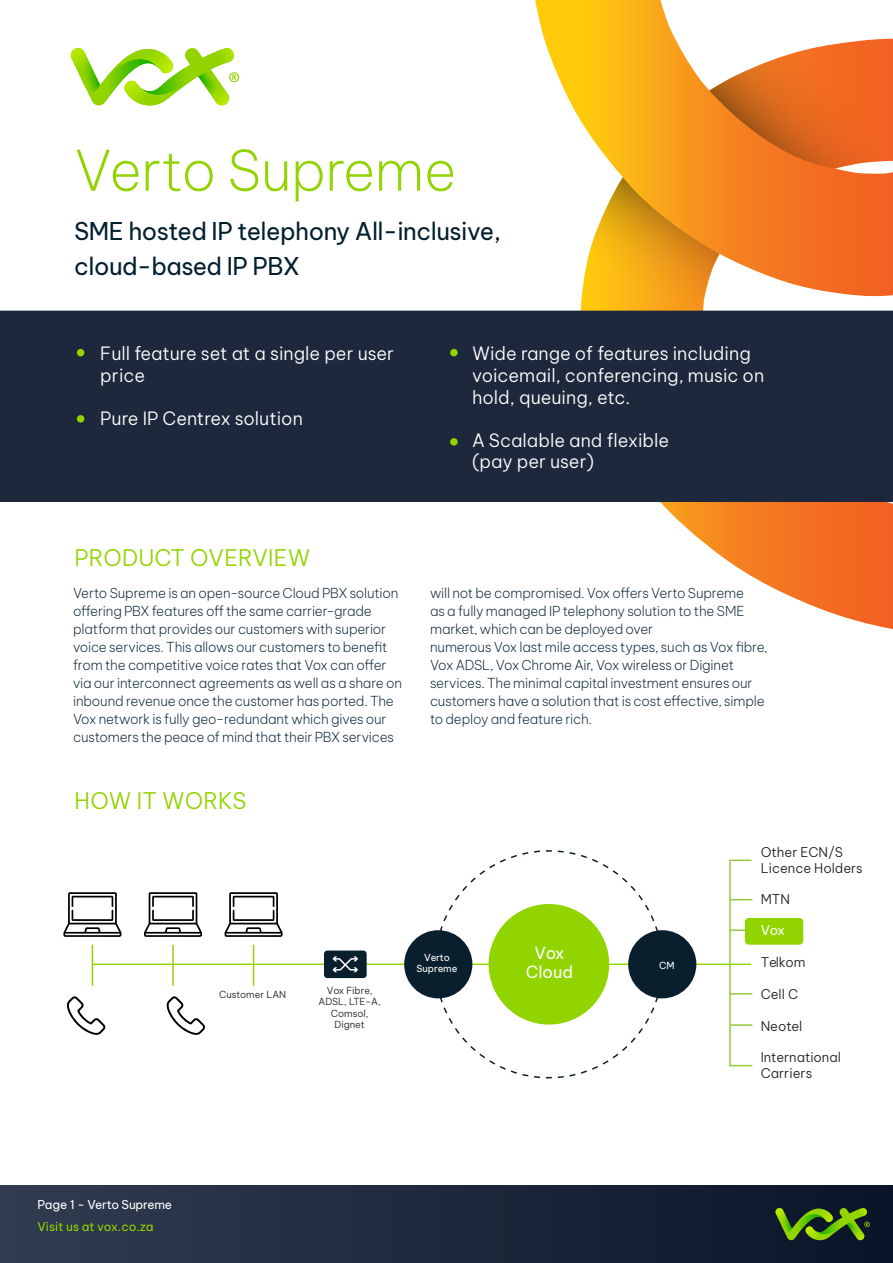
<style>
.page{position:relative;width:893px;height:1263px;background:#fff}
.page>*{position:absolute;margin:0;border:0;box-sizing:border-box;transform-origin:0 0}
.t1{font:200 55.5px "Be Vietnam Pro";letter-spacing:-.015em;color:#92d400}
.t2{font:24px/34.5px "Be Vietnam Pro";letter-spacing:-.02em;color:#031f2e}
.t3{font:300 22.5px "Be Vietnam Pro";letter-spacing:.005em;color:#92d400}
.t4{font:300 18px/21.6px "Be Vietnam Pro";color:#fff}
.t5{font:16.5px/19.6px "Be Vietnam Pro";color:#fff;text-align:center}
.t6{font:200 13.5px/18px "Be Vietnam Pro";letter-spacing:-.015em;color:#031e2f}
.t7{font:300 13.2px/15.8px "Be Vietnam Pro";color:#241f21}
.t8{font:13.2px "Be Vietnam Pro";color:#fff}
.t9{font:12px "Be Vietnam Pro";color:#92d400}
.t10{font:12px "Be Vietnam Pro";letter-spacing:-.015em;color:#fff}
.t11{font:300 9.6px/11.6px "Be Vietnam Pro";color:#241f21;text-align:center}
.t12{font:9.6px/11.6px "Be Vietnam Pro";color:#fff;text-align:center}
</style>
<div class="page">
<svg style="left:535px;top:0;width:358px;height:629px"></svg>
<svg style="left:584px;top:177px;width:136px;height:126px;background:#efab34"></svg>
<svg style="left:709px;top:44px;width:168px;height:124px;background:#e87d39"></svg>
<div style="left:0;top:311px;width:893px;height:191px;background:#1e283c"></div>
<svg style="left:70px;top:48px;width:169px;height:58px"></svg>
<img style="left:74px;top:57px;width:21px;height:24px">
<img style="left:203px;top:48px;width:33px;height:21px">
<img style="left:215px;top:81px;width:14px;height:24px">
<img style="left:198px;top:69px;width:25px;height:32px">
<img style="left:124px;top:81px;width:65px;height:24px">
<img style="left:140px;top:83px;width:49px;height:12px">
<div style="left:0;top:1185px;width:893px;height:78px;background:linear-gradient(to right,#323c50,#0a1428)"></div>
<div style="left:77px;top:349px;width:7px;height:7px;background:#92d400;border-radius:50%"></div>
<div style="left:450px;top:349px;width:8px;height:7px;background:#92d400;border-radius:50%"></div>
<div style="left:77px;top:415px;width:7px;height:8px;background:#92d400;border-radius:50%"></div>
<div style="left:450px;top:438px;width:8px;height:8px;background:#92d400;border-radius:50%"></div>
<svg style="left:775px;top:1205px;width:95px;height:38px;background:#3f6219"></svg>
<svg style="left:63px;top:892px;width:58px;height:45px"></svg>
<svg style="left:144px;top:892px;width:58px;height:45px"></svg>
<svg style="left:224px;top:892px;width:59px;height:45px"></svg>
<svg style="left:67px;top:996px;width:39px;height:39px"></svg>
<svg style="left:167px;top:996px;width:39px;height:39px"></svg>
<hr style="left:92px;top:963px;width:659px;height:2px;background:#91d400">
<hr style="left:729px;top:861px;width:2px;height:205px;background:#94c93d">
<svg style="left:731px;top:899px;width:21px;height:1px"></svg>
<hr style="left:729px;top:859px;width:23px;height:2px;background:#94c93d">
<hr style="left:730px;top:929px;width:23px;height:2px;background:#94c93d">
<svg style="left:731px;top:993px;width:21px;height:1px"></svg>
<hr style="left:730px;top:1024px;width:22px;height:2px;background:#94c93d">
<svg style="left:731px;top:1065px;width:21px;height:1px"></svg>
<svg style="left:434px;top:850px;width:230px;height:229px"></svg>
<div style="left:404px;top:930px;width:68px;height:68px;background:#0a1f2e;border-radius:50%"></div>
<div style="left:628px;top:930px;width:68px;height:68px;background:#0a1f2e;border-radius:50%"></div>
<div style="left:324px;top:950px;width:43px;height:28px;background:#0a1f2e;border-radius:3px"></div>
<svg style="left:332px;top:956px;width:26px;height:16px"></svg>
<hr style="left:92px;top:945px;width:1px;height:40px;background:#91d400">
<hr style="left:172px;top:945px;width:2px;height:40px;background:#91d400">
<hr style="left:253px;top:945px;width:1px;height:40px;background:#91d400">
<div style="left:745px;top:918px;width:58px;height:27px;background:#91d400;border-radius:4px"></div>
<p class="t1" style="left:74px;top:127px;width:384px">Verto Supreme</p>
<p class="t2" style="left:74px;top:212px;width:428px">SME hosted IP telephony All-inclusive, cloud-based IP PBX</p>
<p class="t4" style="left:100px;top:341px;width:295px">Full feature set at a single per user price</p>
<p class="t4" style="left:100px;top:406px;width:204px">Pure IP Centrex solution</p>
<p class="t3" style="left:75px;top:539px;width:237px">PRODUCT OVERVIEW</p>
<p class="t4" style="left:472px;top:341px;width:294px">Wide range of features including voicemail, conferencing, music on hold, queuing, etc.</p>
<p class="t4" style="left:472px;top:428px;width:199px">A Scalable and flexible (pay per user)</p>
<p class="t6" style="left:73px;top:582px;width:331px">Verto Supreme is an open-source Cloud PBX solution offering PBX features off the same carrier-grade platform that provides our customers with superior voice services. This allows our customers to benefit from the competitive voice rates that Vox can offer via our interconnect agreements as well as a share on inbound revenue once the customer has ported. The Vox network is fully geo-redundant which gives our customers the peace of mind that their PBX services</p>
<p class="t6" style="left:430px;top:582px;width:316px;text-align:justify">will not be compromised. Vox offers Verto Supreme as a fully managed IP telephony solution to the SME market, which can be deployed over</p>
<p class="t6" style="left:430px;top:636px;width:339px">numerous Vox last mile access types, such as Vox fibre, Vox ADSL, Vox Chrome Air, Vox wireless or Diginet services. The minimal capital investment ensures our customers have a solution that is cost effective, simple to deploy and feature rich.</p>
<p class="t3" style="left:75px;top:783px;width:173px">HOW IT WORKS</p>
<p class="t11" style="left:219px;top:988px;width:69px">Customer LAN</p>
<p class="t11" style="left:319px;top:984px;width:64px">Vox Fibre,<br>ADSL, LTE-A,<br>Comsol,<br>Dignet</p>
<p class="t12" style="left:416px;top:950px;width:43px">Verto<br>Supreme</p>
<p class="t5" style="left:526px;top:941px;width:49px">Vox<br>Cloud</p>
<p class="t10" style="left:37px;top:1195px;width:136px">Page 1 - Verto Supreme</p>
<p class="t9" style="left:37px;top:1216px;width:118px">Visit us at vox.co.za</p>
<p class="t12" style="left:659px;top:959px;width:17px">CM</p>
<p class="t7" style="left:761px;top:843px;width:104px">Other ECN/S<br>Licence Holders</p>
<p class="t7" style="left:761px;top:890px;width:31px">MTN</p>
<p class="t8" style="left:761px;top:919px;width:26px">Vox</p>
<p class="t7" style="left:761px;top:953px;width:46px">Telkom</p>
<p class="t7" style="left:761px;top:985px;width:39px">Cell C</p>
<p class="t7" style="left:761px;top:1017px;width:43px">Neotel</p>
<p class="t7" style="left:761px;top:1048px;width:82px">International<br>Carriers</p>
</div>
